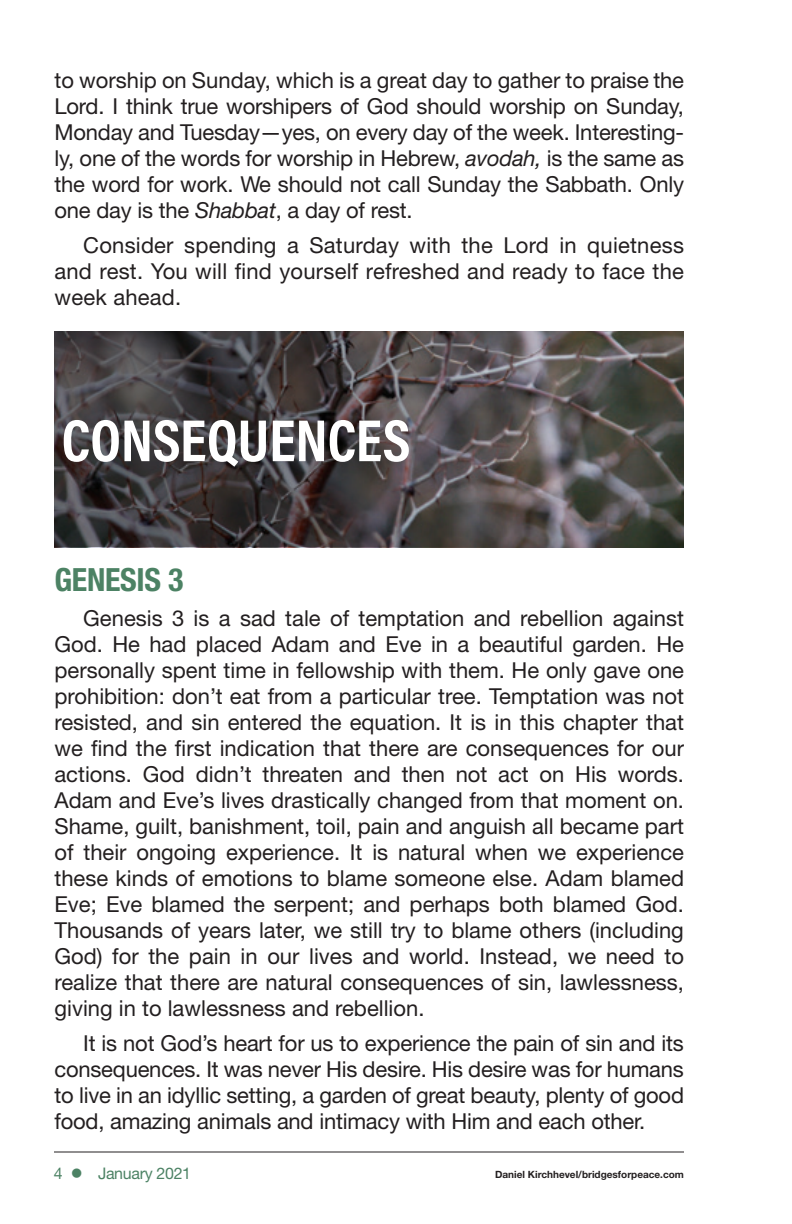
<style>
.page{position:relative;width:792px;height:1224px;background:#fff}
.page>*{position:absolute;margin:0;border:0;box-sizing:border-box;transform-origin:0 0}
.t1{font:60px "Acumin Variable Concept";color:#fff}
.t2{font:700 condensed 32px "Helvetica Neue LT Std";letter-spacing:-.01em;color:#4c8264}
.t3{font:22px/26px "Helvetica Neue LT Std";letter-spacing:-.01em;color:#231f20;text-align:justify}
.t4{font:16px "Helvetica Neue LT Std";letter-spacing:-.02em;color:#4c8264}
.t5{font:700 10px "Helvetica Neue LT Std";color:#231f20}
.s1{font-style:italic}
</style>
<div class="page">
<hr style="left:54px;top:1152px;width:630px;height:1px;background:#231f20">
<img style="left:537px;top:331px;width:147px;height:216px">
<svg style="left:54px;top:331px;width:483px;height:216px"></svg>
<p class="t3" style="left:55px;top:67px;width:631px">to worship on Sunday, which is a great day to gather to praise the Lord. I think true worshipers of God should worship on Sunday, Monday and Tuesday—yes, on every day of the week. Interesting&shy;ly, one of the words for worship in Hebrew, <span class="s1">avodah,</span> is the same as the word for work. We should not call Sunday the Sabbath. Only one day is the <span class="s1">Shabbat</span>, a day of rest.</p>
<p class="t3" style="left:55px;top:232px;width:631px;text-indent:29px">Consider spending a Saturday with the Lord in quietness and rest. You will find yourself refreshed and ready to face the week ahead.</p>
<h1 class="t1" style="left:62px;top:399px;width:350px">CONSEQUENCES</h1>
<h2 class="t2" style="left:54px;top:561px;width:130px">GENESIS 3</h2>
<p class="t3" style="left:55px;top:605px;width:631px;text-indent:29px">Genesis 3 is a sad tale of temptation and rebellion against God. He had placed Adam and Eve in a beautiful garden. He personally spent time in fellowship with them. He only gave one prohibition: don’t eat from a particular tree. Temptation was not resisted, and sin entered the equation. It is in this chapter that we find the first indication that there are consequences for our actions. God didn’t threaten and then not act on His words.<br>Adam and Eve’s lives drastically changed from that moment on.<br>Shame, guilt, banishment, toil, pain and anguish all became part of their ongoing experience. It is natural when we experience these kinds of emotions to blame someone else. Adam blamed Eve; Eve blamed the serpent; and perhaps both blamed God.<br>Thousands of years later, we still try to blame others (including God) for the pain in our lives and world. Instead, we need to realize that there are natural consequences of sin, lawlessness, giving in to lawlessness and rebellion.</p>
<p class="t3" style="left:55px;top:1030px;width:631px;text-indent:29px">It is not God’s heart for us to experience the pain of sin and its consequences. It was never His desire. His desire was for humans to live in an idyllic setting, a garden of great beauty, plenty of good food, amazing animals and intimacy with Him and each other.</p>
<p class="t4" style="left:54px;top:1163px;width:139px">4 ● January 2021</p>
<p class="t5" style="left:495px;top:1168px;width:190px">Daniel Kirchhevel/bridgesforpeace.com</p>
</div>
